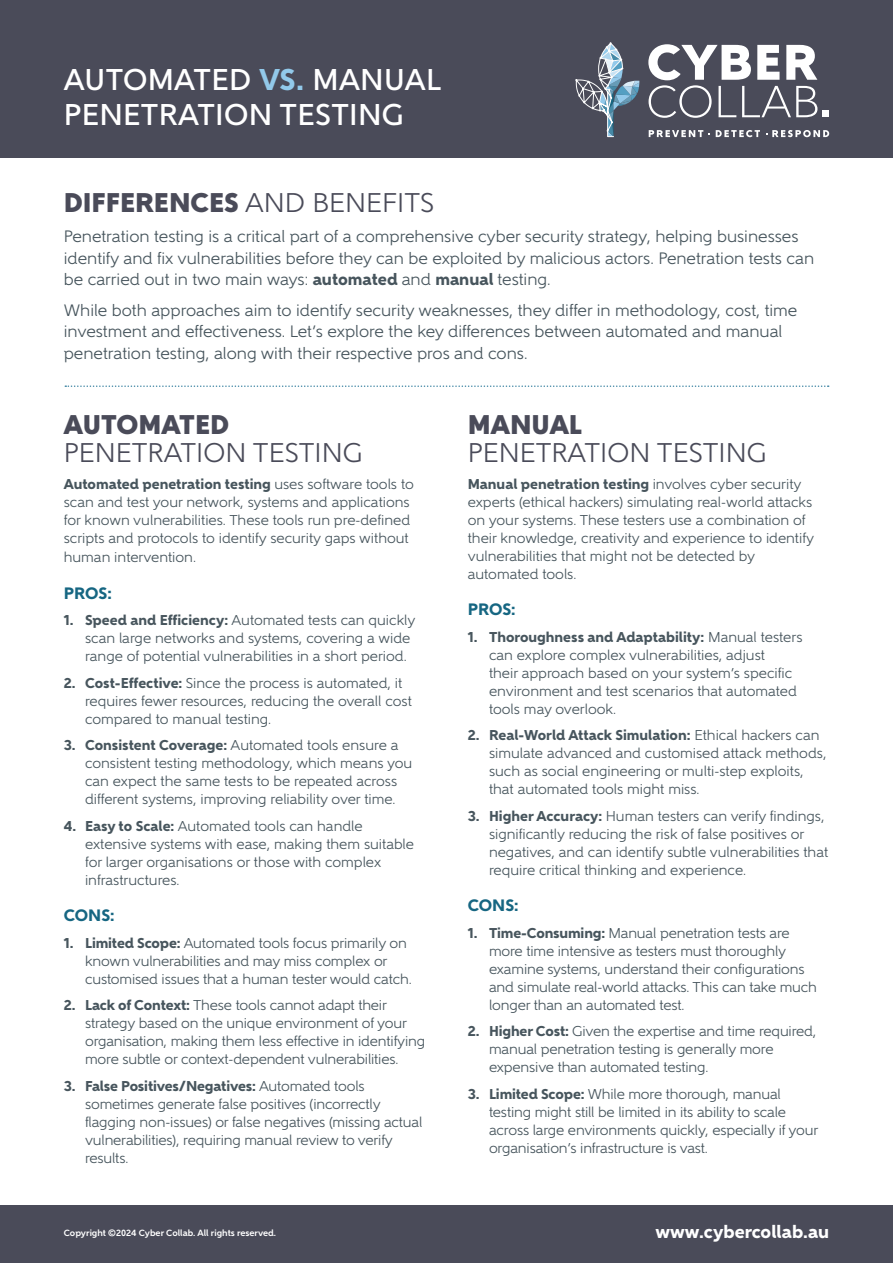
<style>
.page{position:relative;width:893px;height:1263px;background:#fff}
.page>*{position:absolute;margin:0;border:0;box-sizing:border-box;transform-origin:0 0}
.t1{font:500 30px/34.5px "Gentleman 700";letter-spacing:.01em;color:#fff}
.t2{font:900 27px "Gentleman 1000";color:#4a4b59}
.t3{font:27px "Gentleman 500";color:#4a4b59}
.t4{font:800 18px "Gentleman 900";color:#fff}
.t5{font:16.5px/21.8px "Gentleman 500";color:#47555d}
.t6{font:800 16.5px "Gentleman 900";color:#166682}
.t7{font:14.25px/18px "Gentleman 500";letter-spacing:-.005em;color:#47555d}
.t8{font:800 14.25px "Gentleman 900";color:#47555d}
.t9{font:700 9px "Gentleman 800";color:#fff}
.s1{font-family:"Gentleman 900";font-weight:800;color:#92c9ea}
.s2{font-family:"Gentleman 500";font-weight:400}
.s3{font-family:"Gentleman 900";font-weight:800}
</style>
<div class="page">
<div style="left:0;top:0;width:893px;height:157px;background:#4a4b59"></div>
<div style="left:822px;top:110px;width:7px;height:7px;background:#fff"></div>
<svg style="left:576px;top:43px;width:63px;height:94px"></svg>
<svg style="left:649px;top:130px;width:61px;height:7px"></svg>
<svg style="left:716px;top:130px;width:44px;height:7px"></svg>
<svg style="left:766px;top:130px;width:63px;height:7px"></svg>
<svg style="left:648px;top:44px;width:169px;height:74px"></svg>
<div style="left:0;top:1205px;width:893px;height:58px;background:#4a4b59"></div>
<svg style="left:65px;top:385px;width:764px;height:2px"></svg>
<h1 class="t1" style="left:64px;top:63px;width:379px">AUTOMATED <span class="s1">VS.</span> MANUAL<br>PENETRATION TESTING</h1>
<h2 class="t2" style="left:64px;top:185px;width:372px">DIFFERENCES <span class="s2">AND BENEFITS</span></h2>
<p class="t5" style="left:64px;top:225px;width:752px">Penetration testing is a critical part of a comprehensive cyber security strategy, helping businesses identify and fix vulnerabilities before they can be exploited by malicious actors. Penetration tests can be carried out in two main ways: <span class="s3">automated</span> and <span class="s3">manual</span> testing.</p>
<p class="t5" style="left:64px;top:299px;width:735px">While both approaches aim to identify security weaknesses, they differ in methodology, cost, time investment and effectiveness. Let’s explore the key differences between automated and manual penetration testing, along with their respective pros and cons.</p>
<h2 class="t2" style="left:64px;top:407px;width:167px">AUTOMATED</h2>
<h2 class="t3" style="left:64px;top:437px;width:300px">PENETRATION TESTING</h2>
<p class="t8" style="left:64px;top:475px;width:352px">Automated penetration testing <span class="s2">uses software tools to</span></p>
<p class="t7" style="left:64px;top:493px;width:348px;text-align:justify">scan and test your network, systems and applications for known vulnerabilities. These tools run pre-defined scripts and protocols to identify security gaps without</p>
<p class="t7" style="left:64px;top:548px;width:134px">human intervention.</p>
<p class="t6" style="left:64px;top:583px;width:49px">PROS:</p>
<p class="t7" style="left:85px;top:611px;width:332px;text-indent:-21px"><span class="s3">1. Speed and Efficiency:</span> Automated tests can quickly scan large networks and systems, covering a wide range of potential vulnerabilities in a short period.</p>
<p class="t7" style="left:85px;top:674px;width:328px;text-indent:-21px"><span class="s3">2. Cost-Effective:</span> Since the process is automated, it requires fewer resources, reducing the overall cost compared to manual testing.</p>
<p class="t8" style="left:64px;top:736px;width:336px">3. Consistent Coverage: <span class="s2">Automated tools ensure a</span></p>
<p class="t7" style="left:85px;top:754px;width:329px">consistent testing methodology, which means you can expect the same tests to be repeated across different systems, improving reliability over time.</p>
<p class="t7" style="left:85px;top:817px;width:331px;text-indent:-21px"><span class="s3">4. Easy to Scale:</span> Automated tools can handle extensive systems with ease, making them suitable for larger organisations or those with complex infrastructures.</p>
<p class="t6" style="left:64px;top:905px;width:52px">CONS:</p>
<p class="t7" style="left:85px;top:934px;width:328px;text-indent:-21px"><span class="s3">1. Limited Scope:</span> Automated tools focus primarily on known vulnerabilities and may miss complex or customised issues that a human tester would catch.</p>
<p class="t7" style="left:85px;top:996px;width:342px;text-indent:-21px"><span class="s3">2. Lack of Context:</span> These tools cannot adapt their strategy based on the unique environment of your organisation, making them less effective in identifying more subtle or context-dependent vulnerabilities.</p>
<p class="t8" style="left:64px;top:1077px;width:302px">3. False Positives/Negatives: <span class="s2">Automated tools</span></p>
<p class="t7" style="left:85px;top:1095px;width:339px">sometimes generate false positives (incorrectly flagging non-issues) or false negatives (missing actual vulnerabilities), requiring manual review to verify results.</p>
<p class="t9" style="left:64px;top:1227px;width:214px">Copyright ©2024 Cyber Collab. All rights reserved.</p>
<h2 class="t2" style="left:468px;top:407px;width:116px">MANUAL</h2>
<h2 class="t3" style="left:468px;top:437px;width:300px">PENETRATION TESTING</h2>
<p class="t8" style="left:468px;top:475px;width:335px">Manual penetration testing <span class="s2">involves cyber security</span></p>
<p class="t7" style="left:468px;top:493px;width:348px">experts (ethical hackers) simulating real-world attacks on your systems. These testers use a combination of their knowledge, creativity and experience to identify vulnerabilities that might not be detected by automated tools.</p>
<p class="t6" style="left:468px;top:599px;width:49px">PROS:</p>
<p class="t8" style="left:468px;top:628px;width:336px">1. Thoroughness and Adaptability: <span class="s2">Manual testers</span></p>
<p class="t7" style="left:489px;top:646px;width:309px">can explore complex vulnerabilities, adjust their approach based on your system’s specific environment and test scenarios that automated tools may overlook.</p>
<p class="t8" style="left:468px;top:726px;width:353px">2. Real-World Attack Simulation: <span class="s2">Ethical hackers can</span></p>
<p class="t7" style="left:489px;top:744px;width:339px">simulate advanced and customised attack methods, such as social engineering or multi-step exploits, that automated tools might miss.</p>
<p class="t7" style="left:489px;top:807px;width:341px;text-indent:-21px"><span class="s3">3. Higher Accuracy:</span> Human testers can verify findings, significantly reducing the risk of false positives or negatives, and can identify subtle vulnerabilities that require critical thinking and experience.</p>
<p class="t6" style="left:468px;top:895px;width:52px">CONS:</p>
<p class="t7" style="left:489px;top:924px;width:329px;text-indent:-21px"><span class="s3">1. Time-Consuming:</span> Manual penetration tests are more time intensive as testers must thoroughly examine systems, understand their configurations and simulate real-world attacks. This can take much longer than an automated test.</p>
<p class="t7" style="left:489px;top:1022px;width:329px;text-indent:-21px"><span class="s3">2. Higher Cost:</span> Given the expertise and time required, manual penetration testing is generally more expensive than automated testing.</p>
<p class="t7" style="left:489px;top:1085px;width:331px;text-indent:-21px"><span class="s3">3. Limited Scope:</span> While more thorough, manual testing might still be limited in its ability to scale across large environments quickly, especially if your organisation’s infrastructure is vast.</p>
<p class="t4" style="left:655px;top:1220px;width:175px">www.cybercollab.au</p>
</div>
